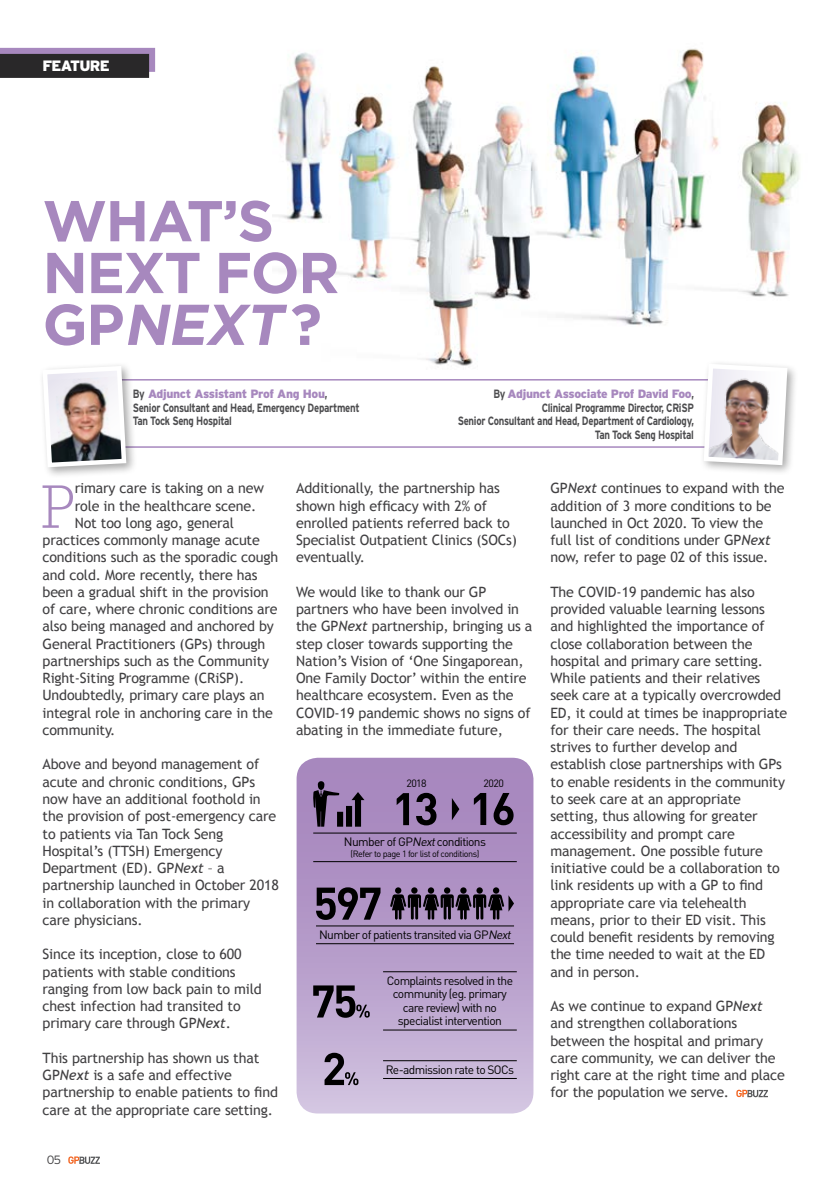
<style>
.page{position:relative;width:830px;height:1191px;background:#fff}
.page>*{position:absolute;margin:0;border:0;box-sizing:border-box;transform-origin:0 0}
.t1{font:300 59.1px "Glypha";color:#a788be}
.t2{font:700 57.45px/51.8px "Gotham";letter-spacing:-.025em;color:#a788be}
.t3{font:900 15px "Interstate";letter-spacing:-.05em;color:#fff}
.t4{font:14.25px/17.2px "Trebuchet MS";letter-spacing:-.01em;color:#414042}
.t5{font:700 12px/13.5px "Interstate";letter-spacing:-.03em;color:#4d4d4f;scale:.8 1}
.t6{font:12px/13.5px "DIN";letter-spacing:-.05em;color:#000;text-align:center}
.t7{font:300 12px "Interstate";color:#414042}
.t8{font:10.5px "DIN";letter-spacing:-.05em;color:#000}
.t9{font:9px "DIN";letter-spacing:-.05em;color:#000}
.s1{font-style:italic}
.s2{font-weight:900;color:#a788be}
</style>
<div class="page">
<svg style="left:296px;top:757px;width:237px;height:356px;background:#b79fcb"></svg>
<img style="left:272px;top:48px;width:528px;height:318px">
<div style="left:0;top:48px;width:155px;height:24px;background:linear-gradient(to right,#a788be,#a788be)"></div>
<div style="left:0;top:54px;width:149px;height:24px;background:#292829"></div>
<svg style="left:68px;top:1156px;width:32px;height:8px"></svg>
<hr style="left:66px;top:379px;width:649px;height:1px;background:#a788be">
<hr style="left:115px;top:446px;width:600px;height:2px;background:#a788be">
<div style="left:38px;top:362px;width:100px;height:116px;background:#000;opacity:.35"></div>
<svg style="left:40px;top:363px;width:89px;height:106px"></svg>
<div style="left:699px;top:359px;width:99px;height:117px;background:#000;opacity:.35"></div>
<svg style="left:701px;top:361px;width:88px;height:106px"></svg>
<svg style="left:324px;top:1052px;width:34px;height:33px"></svg>
<hr style="left:383px;top:1060px;width:133px;height:1px;background:#000">
<hr style="left:383px;top:1078px;width:133px;height:1px;background:#000">
<svg style="left:313px;top:985px;width:56px;height:32px;background:#6e6179"></svg>
<hr style="left:383px;top:971px;width:133px;height:1px;background:#000">
<hr style="left:383px;top:1029px;width:133px;height:1px;background:#000">
<svg style="left:313px;top:781px;width:51px;height:45px;background:#695577"></svg>
<svg style="left:396px;top:793px;width:40px;height:32px"></svg>
<svg style="left:473px;top:793px;width:40px;height:32px"></svg>
<svg style="left:451px;top:798px;width:8px;height:22px"></svg>
<hr style="left:313px;top:832px;width:203px;height:1px;background:#000">
<hr style="left:313px;top:861px;width:203px;height:1px;background:#000">
<svg style="left:316px;top:887px;width:64px;height:33px;background:#5a4c65"></svg>
<svg style="left:390px;top:887px;width:124px;height:32px;background:#5c4d66"></svg>
<hr style="left:316px;top:925px;width:198px;height:1px;background:#000">
<hr style="left:316px;top:943px;width:198px;height:1px;background:#000">
<svg style="left:736px;top:1089px;width:31px;height:8px"></svg>
<p class="t3" style="left:42px;top:57px;width:69px">FEATURE</p>
<h2 class="t2" style="left:43px;top:194px;width:298px">WHAT’S<br>NEXT FOR<br>GP<span class="s1">NEXT</span>?</h2>
<p class="t5" style="left:133px;top:387px;width:285px">By <span class="s2">Adjunct Assistant Prof Ang Hou</span>,<br>Senior Consultant and Head, Emergency Department<br>Tan Tock Seng Hospital</p>
<p class="t5" style="left:457px;top:387px;width:296px;text-align:right">By <span class="s2">Adjunct Associate Prof David Foo</span>,<br>Clinical Programme Director, CRiSP<br>Senior Consultant and Head, Department of Cardiology, Tan Tock Seng Hospital</p>
<h1 class="t1" style="left:41px;top:473px;width:34px">P</h1>
<p class="t4" style="left:75px;top:480px;width:191px">rimary care is taking on a new</p>
<p class="t4" style="left:75px;top:497px;width:183px">role in the healthcare scene.</p>
<p class="t4" style="left:75px;top:514px;width:161px">Not too long ago, general</p>
<p class="t4" style="left:43px;top:531px;width:219px">practices commonly manage acute</p>
<p class="t4" style="left:43px;top:549px;width:237px">conditions such as the sporadic cough</p>
<p class="t4" style="left:43px;top:566px;width:216px">and cold. More recently, there has</p>
<p class="t4" style="left:43px;top:583px;width:227px">been a gradual shift in the provision</p>
<p class="t4" style="left:43px;top:600px;width:236px">of care, where chronic conditions are</p>
<p class="t4" style="left:43px;top:618px;width:233px">also being managed and anchored by</p>
<p class="t4" style="left:43px;top:635px;width:224px">General Practitioners (GPs) through</p>
<p class="t4" style="left:43px;top:652px;width:228px">partnerships such as the Community</p>
<p class="t4" style="left:43px;top:669px;width:203px">Right-Siting Programme (CRiSP).</p>
<p class="t4" style="left:43px;top:687px;width:223px">Undoubtedly, primary care plays an</p>
<p class="t4" style="left:43px;top:704px;width:232px">integral role in anchoring care in the</p>
<p class="t4" style="left:43px;top:721px;width:74px">community.</p>
<p class="t4" style="left:43px;top:756px;width:238px">Above and beyond management of acute and chronic conditions, GPs now have an additional foothold in the provision of post-emergency care to patients via Tan Tock Seng<br>Hospital’s (TTSH) Emergency<br>Department (ED). GP<span class="s1">Next</span> – a partnership launched in October 2018 in collaboration with the primary care physicians.</p>
<p class="t4" style="left:43px;top:946px;width:220px">Since its inception, close to 600 patients with stable conditions ranging from low back pain to mild chest infection had transited to primary care through GP<span class="s1">Next</span>.</p>
<p class="t4" style="left:43px;top:1049px;width:237px">This partnership has shown us that GP<span class="s1">Next</span> is a safe and effective partnership to enable patients to find care at the appropriate care setting.</p>
<p class="t7" style="left:47px;top:1153px;width:16px">05</p>
<p class="t4" style="left:296px;top:480px;width:222px">Additionally, the partnership has shown high efficacy with 2% of enrolled patients referred back to<br>Specialist Outpatient Clinics (SOCs) eventually.</p>
<p class="t4" style="left:296px;top:583px;width:237px">We would like to thank our GP partners who have been involved in the GP<span class="s1">Next</span> partnership, bringing us a step closer towards supporting the Nation’s Vision of ‘One Singaporean, One Family Doctor’ within the entire healthcare ecosystem. Even as the COVID-19 pandemic shows no signs of abating in the immediate future,</p>
<p class="t8" style="left:406px;top:776px;width:22px">2018</p>
<p class="t8" style="left:483px;top:776px;width:22px">2020</p>
<p class="t6" style="left:344px;top:835px;width:144px">Number of GP<span class="s1">Next</span>conditions</p>
<p class="t9" style="left:350px;top:848px;width:131px">(Refer to page 1 for list of conditions)</p>
<p class="t6" style="left:319px;top:927px;width:196px">Number of patients transited via GP<span class="s1">Next</span></p>
<p class="t6" style="left:386px;top:973px;width:128px">Complaints resolved in the community (eg. primary care review) with no specialist intervention</p>
<p class="t6" style="left:385px;top:1062px;width:130px">Re-admission rate to SOCs</p>
<p class="t4" style="left:550px;top:480px;width:235px">GP<span class="s1">Next</span> continues to expand with the addition of 3 more conditions to be launched in Oct 2020. To view the full list of conditions under GP<span class="s1">Next </span>now, refer to page 02 of this issue.</p>
<p class="t4" style="left:550px;top:583px;width:238px">The COVID-19 pandemic has also provided valuable learning lessons and highlighted the importance of close collaboration between the hospital and primary care setting.<br>While patients and their relatives seek care at a typically overcrowded ED, it could at times be inappropriate for their care needs. The hospital strives to further develop and establish close partnerships with GPs to enable residents in the community to seek care at an appropriate setting, thus allowing for greater accessibility and prompt care management. One possible future initiative could be a collaboration to link residents up with a GP to find appropriate care via telehealth means, prior to their ED visit. This could benefit residents by removing the time needed to wait at the ED and in person.</p>
<p class="t4" style="left:550px;top:997px;width:236px">As we continue to expand GP<span class="s1">Next </span>and strengthen collaborations between the hospital and primary care community, we can deliver the right care at the right time and place for the population we serve.</p>
</div>
